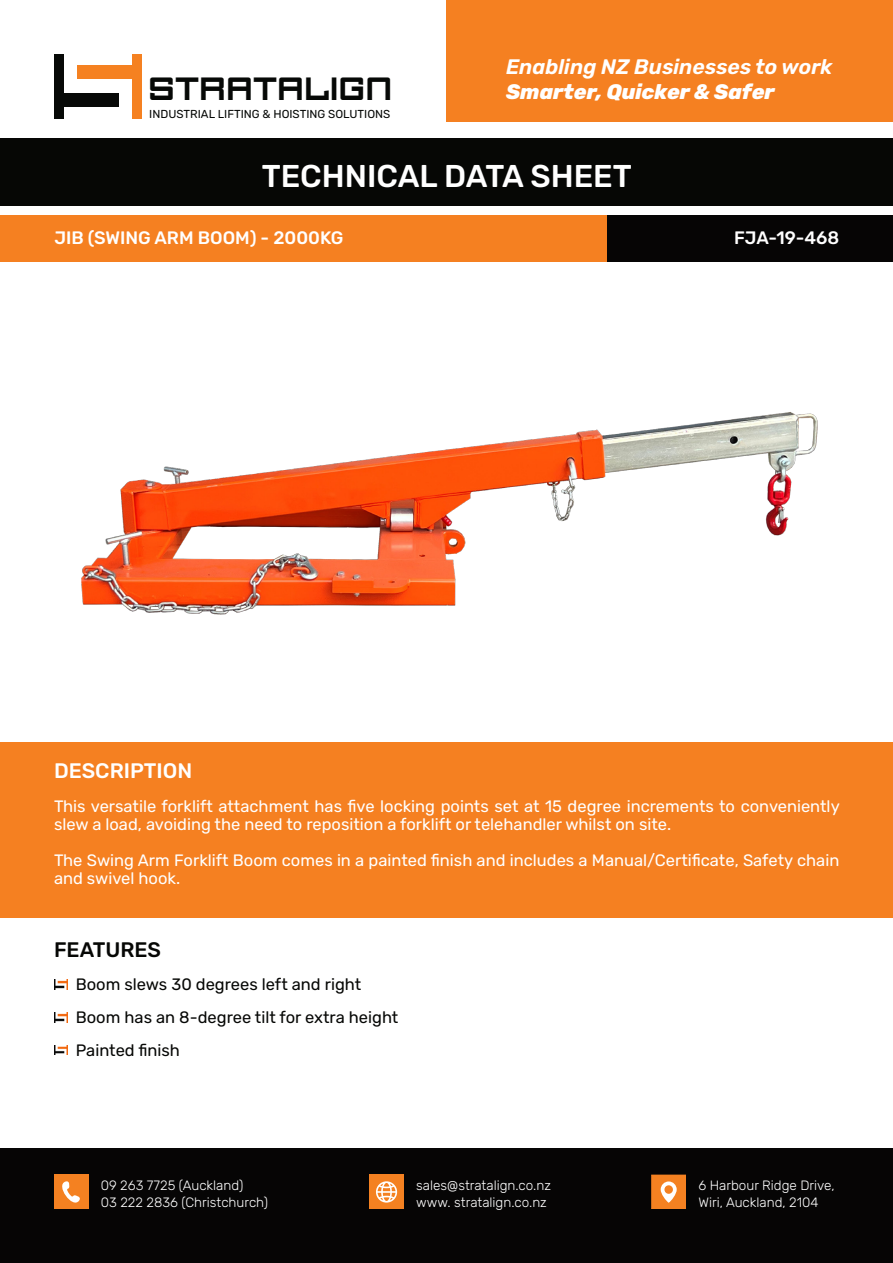
<style>
.page{position:relative;width:893px;height:1263px;background:#fff}
.page>*{position:absolute;margin:0;border:0;box-sizing:border-box;transform-origin:0 0}
.t1{font:33.9px "Gothic OT";letter-spacing:-.135em;color:#070907}
.t2{font:500 31.5px "Rubik";color:#fff}
.t3{font:italic 600 21px "Rubik";color:#fff}
.t4{font:italic 800 21px "Rubik";color:#fff}
.t5{font:500 21px "Rubik";color:#fff}
.t6{font:500 21px "Rubik";color:#060705}
.t7{font:500 18px "Rubik";color:#fff}
.t8{font:16.5px/18px "Rubik";color:#fff}
.t9{font:16.5px "Rubik";color:#060705}
.t10{font:300 13.5px "Rubik";color:#fff}
.t11{font:11.55px "Rubik";color:#060806}
</style>
<div class="page">
<div style="left:446px;top:0;width:447px;height:122px;background:#f58021"></div>
<div style="left:132px;top:54px;width:9px;height:64px;background:#f58121"></div>
<div style="left:77px;top:65px;width:55px;height:14px;background:#f58121"></div>
<div style="left:54px;top:54px;width:9px;height:64px;background:#070907"></div>
<div style="left:63px;top:93px;width:55px;height:14px;background:#070907"></div>
<div style="left:0;top:139px;width:893px;height:67px;background:#060705"></div>
<div style="left:0;top:742px;width:893px;height:175px;background:#f58021"></div>
<div style="left:0;top:1148px;width:893px;height:115px;background:#060505"></div>
<div style="left:54px;top:1175px;width:34px;height:34px;background:#f48121"></div>
<svg style="left:62px;top:1181px;width:18px;height:22px"></svg>
<div style="left:369px;top:1175px;width:35px;height:34px;background:#f48121"></div>
<svg style="left:376px;top:1181px;width:21px;height:21px"></svg>
<div style="left:652px;top:1175px;width:34px;height:34px;background:#f48121"></div>
<svg style="left:661px;top:1181px;width:16px;height:22px"></svg>
<div style="left:0;top:215px;width:656px;height:47px;background:#f58021"></div>
<div style="left:607px;top:215px;width:286px;height:47px;background:#060505"></div>
<img style="left:81px;top:412px;width:737px;height:203px">
<svg style="left:54px;top:980px;width:13px;height:9px"></svg>
<svg style="left:54px;top:1013px;width:13px;height:9px"></svg>
<svg style="left:54px;top:1045px;width:13px;height:10px"></svg>
<p class="t1" style="left:146px;top:71px;width:250px">STRATALIGN</p>
<p class="t11" style="left:149px;top:108px;width:243px">INDUSTRIAL LIFTING &amp; HOISTING SOLUTIONS</p>
<p class="t3" style="left:506px;top:54px;width:328px">Enabling NZ Businesses to work</p>
<p class="t4" style="left:506px;top:79px;width:270px">Smarter, Quicker &amp; Safer</p>
<p class="t2" style="left:262px;top:157px;width:372px">TECHNICAL DATA SHEET</p>
<p class="t7" style="left:54px;top:228px;width:291px">JIB (SWING ARM BOOM) - 2000KG</p>
<p class="t7" style="left:734px;top:228px;width:107px">FJA-19-468</p>
<p class="t5" style="left:54px;top:759px;width:140px">DESCRIPTION</p>
<p class="t8" style="left:54px;top:798px;width:787px">This versatile forklift attachment has five locking points set at 15 degree increments to conveniently slew a load, avoiding the need to reposition a forklift or telehandler whilst on site.</p>
<p class="t8" style="left:54px;top:852px;width:787px">The Swing Arm Forklift Boom comes in a painted finish and includes a Manual/Certificate, Safety chain and swivel hook.</p>
<p class="t6" style="left:54px;top:938px;width:109px">FEATURES</p>
<p class="t9" style="left:76px;top:975px;width:287px">Boom slews 30 degrees left and right</p>
<p class="t9" style="left:76px;top:1008px;width:324px">Boom has an 8-degree tilt for extra height</p>
<p class="t9" style="left:76px;top:1040px;width:106px">Painted finish</p>
<p class="t10" style="left:101px;top:1177px;width:144px">09 263 7725 (Auckland)</p>
<p class="t10" style="left:101px;top:1194px;width:169px">03 222 2836 (Christchurch)</p>
<p class="t10" style="left:416px;top:1177px;width:136px">sales@stratalign.co.nz</p>
<p class="t10" style="left:416px;top:1194px;width:132px">www. stratalign.co.nz</p>
<p class="t10" style="left:698px;top:1177px;width:138px">6 Harbour Ridge Drive,</p>
<p class="t10" style="left:698px;top:1194px;width:122px">Wiri, Auckland, 2104</p>
</div>
